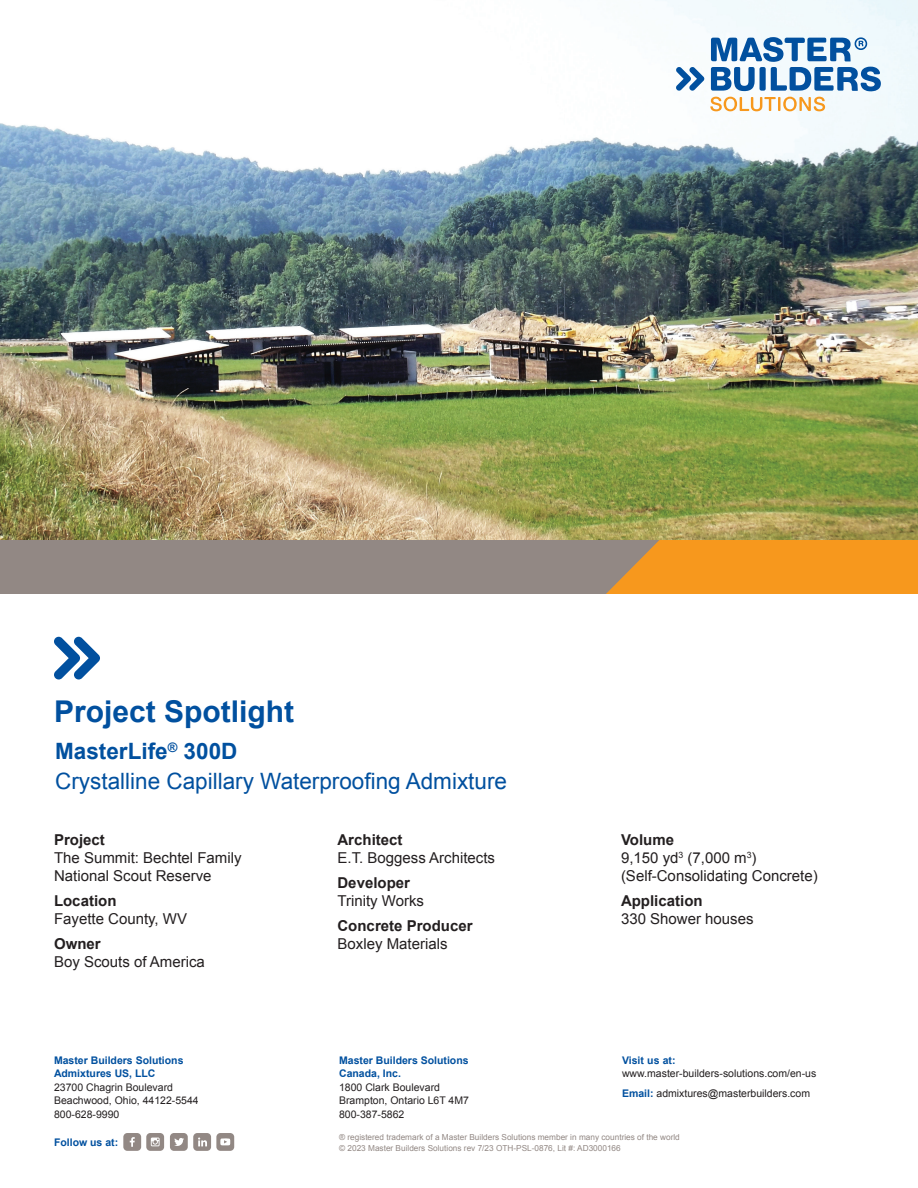
<style>
.page{position:relative;width:918px;height:1188px;background:#fff}
.page>*{position:absolute;margin:0;border:0;box-sizing:border-box;transform-origin:0 0}
.t1{font:700 30px "Arial";color:#01509f}
.t2{font:22.5px/30px "Arial";color:#01509f}
.t3{font:15px/18px "Arial";color:#231f20}
.t4{font:700 15px "Arial";color:#231f20}
.Address__Body{font:10.5px/13.5px "Arial";color:#231f20}
.t5{font:700 10.5px/13.5px "Arial";color:#01509f}
.t6{font:8.25px/10.5px "Arial";color:#928884}
.s1{font-weight:700}
.s2{font-weight:700;color:#01509f}
</style>
<div class="page">
<img style="left:0;top:0;width:918px;height:540px">
<svg style="left:710px;top:97px;width:115px;height:14px"></svg>
<svg style="left:676px;top:67px;width:28px;height:24px"></svg>
<svg style="left:711px;top:37px;width:170px;height:54px"></svg>
<svg style="left:54px;top:637px;width:46px;height:43px"></svg>
<svg style="left:123px;top:1133px;width:41px;height:18px"></svg>
<svg style="left:170px;top:1133px;width:64px;height:18px"></svg>
<svg style="left:0;top:540px;width:918px;height:54px"></svg>
<p class="t1" style="left:54px;top:692px;width:242px">Project Spotlight</p>
<p class="t2" style="left:55px;top:737px;width:453px"><span class="s1">MasterLife</span><sup>®</sup> <span class="s1">300D<br></span>Crystalline Capillary Waterproofing Admixture</p>
<p class="t4" style="left:54px;top:830px;width:52px">Project</p>
<p class="t3" style="left:54px;top:849px;width:189px">The Summit: Bechtel Family<br>National Scout Reserve</p>
<p class="t4" style="left:54px;top:891px;width:64px">Location</p>
<p class="t3" style="left:54px;top:910px;width:135px">Fayette County, WV</p>
<p class="t4" style="left:54px;top:933px;width:48px">Owner</p>
<p class="t3" style="left:54px;top:952px;width:152px">Boy Scouts of America</p>
<p class="t5" style="left:54px;top:1054px;width:131px">Master Builders Solutions<br>Admixtures US, LLC</p>
<p class="Address__Body" style="left:54px;top:1080px;width:121px">23700 Chagrin Boulevard</p>
<p class="Address__Body" style="left:54px;top:1094px;width:146px">Beachwood, Ohio, 44122-5544</p>
<p class="Address__Body" style="left:54px;top:1107px;width:67px">800-628-9990</p>
<p class="t4" style="left:338px;top:830px;width:67px">Architect</p>
<p class="t3" style="left:338px;top:849px;width:159px">E.T. Boggess Architects</p>
<p class="t4" style="left:338px;top:873px;width:74px">Developer</p>
<p class="t3" style="left:338px;top:892px;width:88px">Trinity Works</p>
<p class="t4" style="left:338px;top:915px;width:137px">Concrete Producer</p>
<p class="t3" style="left:338px;top:934px;width:112px">Boxley Materials</p>
<p class="t5" style="left:339px;top:1054px;width:131px">Master Builders Solutions<br>Canada, Inc.</p>
<p class="Address__Body" style="left:339px;top:1080px;width:102px">1800 Clark Boulevard</p>
<p class="Address__Body" style="left:339px;top:1094px;width:131px">Brampton, Ontario L6T 4M7</p>
<p class="Address__Body" style="left:339px;top:1107px;width:67px">800-387-5862</p>
<p class="t4" style="left:621px;top:830px;width:55px">Volume</p>
<p class="t3" style="left:621px;top:849px;width:198px">9,150 yd<sup>3</sup> (7,000 m<sup>3</sup>) (Self-Consolidating Concrete)</p>
<p class="t4" style="left:621px;top:891px;width:83px">Application</p>
<p class="t3" style="left:621px;top:910px;width:134px">330 Shower houses</p>
<p class="Address__Body" style="left:622px;top:1053px;width:196px"><span class="s2">Visit us at: </span>www.master-builders-solutions.com/en-us</p>
<p class="Address__Body" style="left:622px;top:1087px;width:190px"><span class="s2">Email:</span> admixtures@masterbuilders.com</p>
<p class="t5" style="left:54px;top:1136px;width:66px">Follow us at:</p>
<p class="t6" style="left:339px;top:1132px;width:342px">® registered trademark of a Master Builders Solutions member in many countries of the world © 2023 Master Builders Solutions rev 7/23 OTH-PSL-0876, Lit #: AD3000166</p>
</div>
